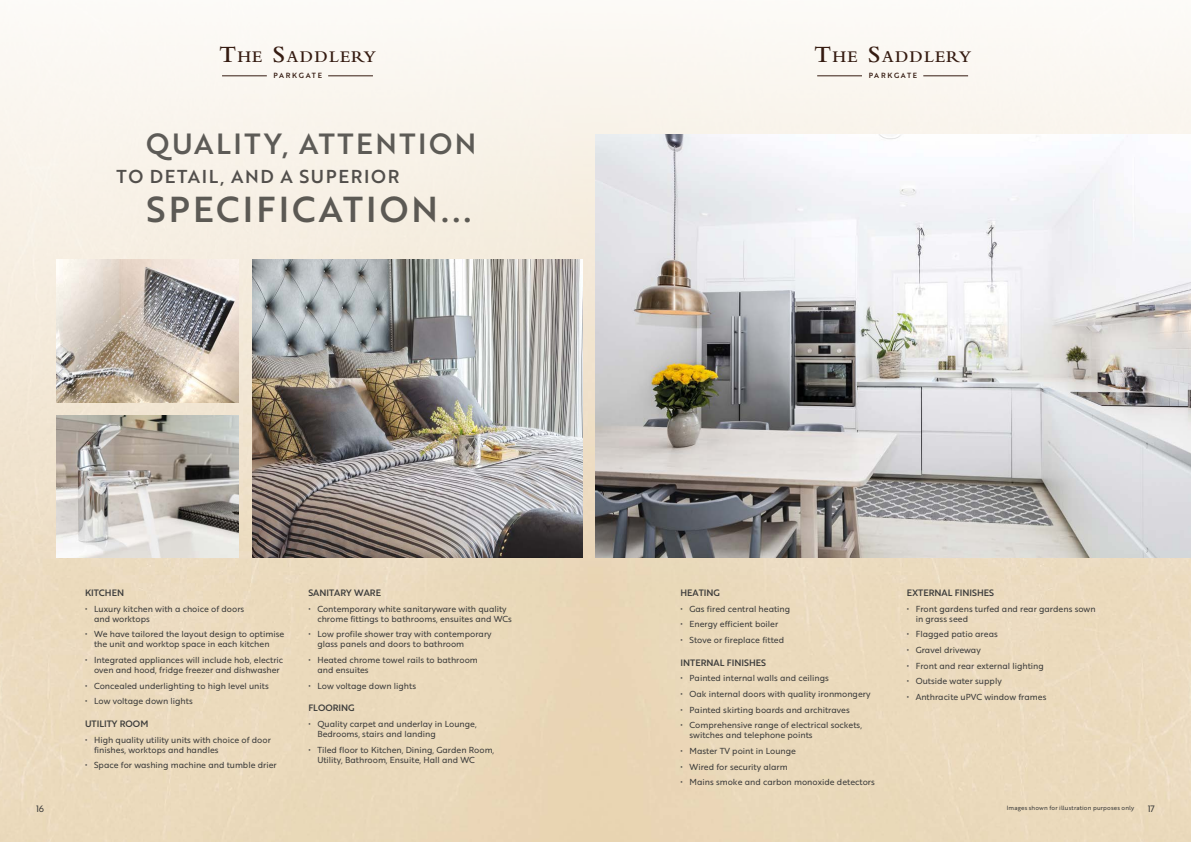
<style>
.page{position:relative;width:1191px;height:842px;background:#fff}
.page>*{position:absolute;margin:0;border:0;box-sizing:border-box;transform-origin:0 0}
.t1{font:35.1px "Brother 1816 Medium";letter-spacing:.09em;color:#60605f}
.t2{font:28.4px "Brother 1816 Medium";letter-spacing:.09em;color:#60605f}
.t3{font:18.2px "Brother 1816 Medium";letter-spacing:.09em;color:#555454}
.t4{font:600 17px "Bembo";letter-spacing:.07em;color:#351b11}
.t5{font:9px "Brother 1816 Medium";color:#3c3c3b}
.t6{font:9px "Brother 1816 Regular";color:#3c3c3b}
.t7{font:8.5px/10px "Brother 1816 Regular";color:#3c3c3b}
.t8{font:7.3px "Brother 1816 Medium";letter-spacing:.235em;color:#351b11}
.t9{font:6px "Brother 1816 Regular";letter-spacing:.025em;color:#3c3c3b}
.s1{font-size:24.3px}
</style>
<div class="page">
<div style="left:0;top:0;width:1191px;height:842px;background:linear-gradient(to bottom,#fbf9f5,#e7d2b0)"></div>
<hr style="left:817px;top:76px;width:45px;height:1px;background:#351b11">
<hr style="left:923px;top:76px;width:45px;height:1px;background:#351b11">
<img style="left:595px;top:135px;width:596px;height:422px">
<img style="left:57px;top:415px;width:182px;height:142px">
<img style="left:252px;top:260px;width:331px;height:297px">
<img style="left:57px;top:260px;width:182px;height:143px">
<hr style="left:222px;top:76px;width:45px;height:1px;background:#351b11">
<hr style="left:328px;top:76px;width:45px;height:1px;background:#351b11">
<h3 class="t4" style="left:219px;top:47px;width:158px"><span class="s1">T</span>HE <span class="s1">S</span>ADDLERY</h3>
<p class="t8" style="left:273px;top:70px;width:50px">PARKGATE</p>
<h2 class="t2" style="left:145px;top:122px;width:332px">QUALITY, ATTENTION</h2>
<h1 class="t1" style="left:146px;top:183px;width:326px">SPECIFICATION...</h1>
<h3 class="t3" style="left:117px;top:163px;width:284px">TO DETAIL, AND A SUPERIOR</h3>
<p class="t5" style="left:85px;top:586px;width:40px">KITCHEN</p>
<p class="t7" style="left:94px;top:603px;width:152px;text-indent:-9px">• Luxury kitchen with a choice of doors and worktops</p>
<p class="t7" style="left:94px;top:629px;width:192px;text-indent:-9px">• We have tailored the layout design to optimise the unit and worktop space in each kitchen</p>
<p class="t7" style="left:94px;top:654px;width:191px;text-indent:-9px">• Integrated appliances will include hob, electric oven and hood, fridge freezer and dishwasher</p>
<p class="t7" style="left:85px;top:680px;width:185px">• Concealed underlighting to high level units</p>
<p class="t7" style="left:85px;top:696px;width:109px">• Low voltage down lights</p>
<p class="t5" style="left:85px;top:717px;width:65px">UTILITY ROOM</p>
<p class="t7" style="left:94px;top:734px;width:178px;text-indent:-9px">• High quality utility units with choice of door finishes, worktops and handles</p>
<p class="t7" style="left:85px;top:760px;width:193px">• Space for washing machine and tumble drier</p>
<p class="t5" style="left:308px;top:586px;width:74px">SANITARY WARE</p>
<p class="t7" style="left:317px;top:603px;width:196px;text-indent:-9px">• Contemporary white sanitaryware with quality chrome fittings to bathrooms, ensuites and WCs</p>
<p class="t7" style="left:317px;top:629px;width:176px;text-indent:-9px">• Low profile shower tray with contemporary glass panels and doors to bathroom</p>
<p class="t7" style="left:317px;top:654px;width:162px;text-indent:-9px">• Heated chrome towel rails to bathroom and ensuites</p>
<p class="t7" style="left:308px;top:680px;width:109px">• Low voltage down lights</p>
<p class="t5" style="left:308px;top:701px;width:48px">FLOORING</p>
<p class="t7" style="left:317px;top:718px;width:161px;text-indent:-9px">• Quality carpet and underlay in Lounge,<br>Bedrooms, stairs and landing</p>
<p class="t7" style="left:317px;top:744px;width:178px;text-indent:-9px">• Tiled floor to Kitchen, Dining, Garden Room,<br>Utility, Bathroom, Ensuite, Hall and WC</p>
<h3 class="t4" style="left:814px;top:47px;width:158px"><span class="s1">T</span>HE <span class="s1">S</span>ADDLERY</h3>
<p class="t8" style="left:868px;top:70px;width:50px">PARKGATE</p>
<p class="t5" style="left:680px;top:586px;width:41px">HEATING</p>
<p class="t7" style="left:680px;top:603px;width:111px">• Gas fired central heating</p>
<p class="t7" style="left:680px;top:619px;width:99px">• Energy efficient boiler</p>
<p class="t7" style="left:680px;top:634px;width:105px">• Stove or fireplace fitted</p>
<p class="t5" style="left:680px;top:656px;width:87px">INTERNAL FINISHES</p>
<p class="t7" style="left:680px;top:673px;width:150px">• Painted internal walls and ceilings</p>
<p class="t7" style="left:680px;top:688px;width:191px">• Oak internal doors with quality ironmongery</p>
<p class="t7" style="left:680px;top:704px;width:171px">• Painted skirting boards and architraves</p>
<p class="t7" style="left:689px;top:720px;width:174px;text-indent:-9px">• Comprehensive range of electrical sockets, switches and telephone points</p>
<p class="t7" style="left:680px;top:745px;width:117px">• Master TV point in Lounge</p>
<p class="t7" style="left:680px;top:761px;width:109px">• Wired for security alarm</p>
<p class="t7" style="left:680px;top:777px;width:196px">• Mains smoke and carbon monoxide detectors</p>
<p class="t5" style="left:906px;top:586px;width:89px">EXTERNAL FINISHES</p>
<p class="t7" style="left:915px;top:603px;width:181px;text-indent:-9px">• Front gardens turfed and rear gardens sown in grass seed</p>
<p class="t7" style="left:906px;top:629px;width:93px">• Flagged patio areas</p>
<p class="t7" style="left:906px;top:644px;width:76px">• Gravel driveway</p>
<p class="t7" style="left:906px;top:660px;width:139px">• Front and rear external lighting</p>
<p class="t7" style="left:906px;top:676px;width:97px">• Outside water supply</p>
<p class="t7" style="left:906px;top:691px;width:141px">• Anthracite uPVC window frames</p>
<p class="t6" style="left:36px;top:801px;width:9px">16</p>
<p class="t9" style="left:1006px;top:803px;width:129px">Images shown for illustration purposes only</p>
<p class="t6" style="left:1147px;top:802px;width:9px">17</p>
</div>
